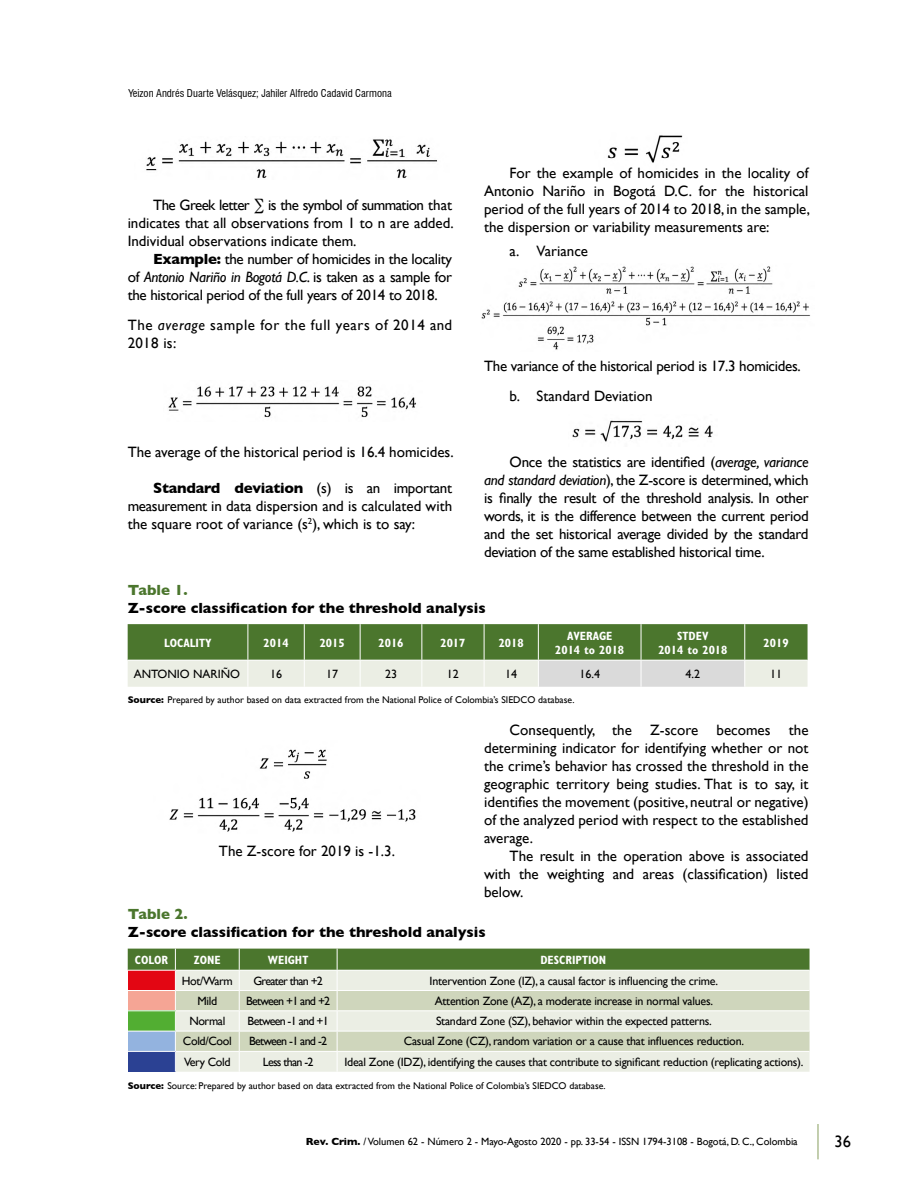
<style>
.page{position:relative;width:915px;height:1191px;background:#fff}
.page>*{position:absolute;margin:0;border:0;box-sizing:border-box;transform-origin:0 0}
.t1{font:16.5px "Gill Sans";color:#000}
.t2{font:15px/18px "Gill Sans";color:#000;text-align:justify}
.t3{font:700 15px "Gill Sans";color:#000}
.t4{font:15px "Gill Sans";letter-spacing:-.02em;color:#000}
.t5{font:15px/18px "Gill Sans";letter-spacing:.04em;color:#000}
.t6{font:700 15px "Gill Sans";letter-spacing:-.005em;color:#4b762d}
.t7{font:12px "Gill Sans";letter-spacing:-.02em;color:#000}
.t8{font:700 condensed 12px/14.4px "Gill Sans";color:#fff;text-align:center}
.t9{font:12px "Gill Sans";letter-spacing:-.06em;color:#000}
.t10{font:12px "Gill Sans";color:#000}
.t11{font:10.5px "Gill Sans";color:#000}
.t12{font:condensed 10.5px "Swiss 721 BT";color:#000}
.t13{font:9.75px "Gill Sans";color:#000}
.s1{font-weight:700}
.s2{font-style:italic}
</style>
<div class="page">
<hr style="left:816px;top:1124px;width:2px;height:35px;background:#afbf94">
<svg style="left:128px;top:624px;width:679px;height:62px;background:#8ea87b"></svg>
<img style="left:169px;top:749px;width:247px;height:83px">
<svg style="left:128px;top:948px;width:681px;height:123px;background:#c3ccb4"></svg>
<img style="left:481px;top:266px;width:330px;height:84px">
<img style="left:168px;top:386px;width:248px;height:32px">
<img style="left:146px;top:139px;width:291px;height:40px">
<img style="left:572px;top:420px;width:141px;height:22px">
<img style="left:607px;top:135px;width:76px;height:28px">
<p class="t12" style="left:128px;top:87px;width:265px">Yeizon Andrés Duarte Velásquez; Jahiler Alfredo Cadavid Carmona</p>
<p class="t2" style="left:128px;top:195px;width:327px;text-indent:26px">The Greek letter ∑ is the symbol of summation that indicates that all observations from 1 to n are added.<br>Individual observations indicate them.</p>
<p class="t2" style="left:128px;top:249px;width:326px;text-indent:26px"><span class="s1">Example:</span> the number of homicides in the locality of <span class="s2">Antonio Nariño in Bogotá D.C</span>. is taken as a sample for the historical period of the full years of 2014 to 2018.</p>
<p class="t5" style="left:128px;top:315px;width:326px">The <span class="s2">average</span> sample for the full years of 2014 and<br>2018 is:</p>
<p class="t2" style="left:128px;top:442px;width:327px">The average of the historical period is 16.4 homicides.</p>
<p class="t2" style="left:128px;top:478px;width:326px;text-indent:26px"><span class="s1">Standard deviation</span> (s) is an important measurement in data dispersion and is calculated with the square root of variance (s<sup>2</sup>), which is to say:</p>
<p class="t2" style="left:484px;top:164px;width:327px;text-indent:26px">For the example of homicides in the locality of Antonio Nariño in Bogotá D.C. for the historical period of the full years of 2014 to 2018, in the sample, the dispersion or variability measurements are:</p>
<p class="t2" style="left:509px;top:242px;width:80px">a. Variance</p>
<p class="t4" style="left:484px;top:357px;width:318px">The variance of the historical period is 17.3 homicides.</p>
<p class="t2" style="left:509px;top:386px;width:144px">b. Standard Deviation</p>
<p class="t2" style="left:484px;top:453px;width:326px;text-indent:26px">Once the statistics are identified (<span class="s2">average, variance and standard deviation</span>), the Z-score is determined, which is finally the result of the threshold analysis. In other words, it is the difference between the current period and the set historical average divided by the standard deviation of the same established historical time.</p>
<p class="t6" style="left:128px;top:578px;width:61px">Table 1.</p>
<p class="t3" style="left:128px;top:596px;width:359px">Z-score classification for the threshold analysis</p>
<p class="t8" style="left:164px;top:635px;width:49px">LOCALITY</p>
<p class="t8" style="left:263px;top:635px;width:27px">2014</p>
<p class="t8" style="left:319px;top:635px;width:27px">2015</p>
<p class="t8" style="left:378px;top:635px;width:27px">2016</p>
<p class="t8" style="left:440px;top:635px;width:27px">2017</p>
<p class="t8" style="left:498px;top:635px;width:27px">2018</p>
<p class="t8" style="left:555px;top:628px;width:71px">AVERAGE<br>2014 to 2018</p>
<p class="t8" style="left:658px;top:628px;width:71px">STDEV<br>2014 to 2018</p>
<p class="t8" style="left:763px;top:635px;width:27px">2019</p>
<p class="t10" style="left:134px;top:666px;width:108px">ANTONIO NARIÑO</p>
<p class="t7" style="left:270px;top:666px;width:13px">16</p>
<p class="t7" style="left:326px;top:666px;width:13px">17</p>
<p class="t7" style="left:385px;top:666px;width:13px">23</p>
<p class="t7" style="left:447px;top:666px;width:13px">12</p>
<p class="t7" style="left:505px;top:666px;width:13px">14</p>
<p class="t7" style="left:579px;top:666px;width:22px">16.4</p>
<p class="t7" style="left:685px;top:666px;width:16px">4.2</p>
<p class="t7" style="left:769px;top:666px;width:13px">11</p>
<p class="t13" style="left:128px;top:693px;width:448px"><span class="s1">Source:</span> Prepared by author based on data extracted from the National Police of Colombia’s SIEDCO database.</p>
<p class="t2" style="left:219px;top:841px;width:177px">The Z-score for 2019 is -1.3.</p>
<p class="t2" style="left:484px;top:720px;width:326px;text-indent:26px">Consequently, the Z-score becomes the determining indicator for identifying whether or not the crime’s behavior has crossed the threshold in the geographic territory being studies. That is to say, it identifies the movement (positive, neutral or negative) of the analyzed period with respect to the established average.</p>
<p class="t2" style="left:484px;top:846px;width:326px;text-indent:26px">The result in the operation above is associated with the weighting and areas (classification) listed below.</p>
<p class="t6" style="left:128px;top:902px;width:61px">Table 2.</p>
<p class="t3" style="left:128px;top:920px;width:359px">Z-score classification for the threshold analysis</p>
<p class="t8" style="left:135px;top:952px;width:35px">COLOR</p>
<p class="t8" style="left:194px;top:952px;width:28px">ZONE</p>
<p class="t8" style="left:268px;top:952px;width:42px">WEIGHT</p>
<p class="t8" style="left:540px;top:952px;width:67px">DESCRIPTION</p>
<p class="t7" style="left:182px;top:973px;width:53px">Hot/Warm</p>
<p class="t9" style="left:253px;top:973px;width:71px">Greater than +2</p>
<p class="t7" style="left:429px;top:973px;width:290px">Intervention Zone (IZ), a causal factor is influencing the crime.</p>
<p class="t7" style="left:197px;top:993px;width:21px">Mild</p>
<p class="t9" style="left:246px;top:993px;width:86px">Between +1 and +2</p>
<p class="t7" style="left:434px;top:993px;width:280px">Attention Zone (AZ), a moderate increase in normal values.</p>
<p class="t7" style="left:189px;top:1014px;width:37px">Normal</p>
<p class="t9" style="left:247px;top:1014px;width:83px">Between -1 and +1</p>
<p class="t7" style="left:436px;top:1014px;width:277px">Standard Zone (SZ), behavior within the expected patterns.</p>
<p class="t7" style="left:183px;top:1034px;width:50px">Cold/Cool</p>
<p class="t9" style="left:249px;top:1034px;width:79px">Between -1 and -2</p>
<p class="t7" style="left:403px;top:1034px;width:341px">Casual Zone (CZ), random variation or a cause that influences reduction.</p>
<p class="t7" style="left:184px;top:1054px;width:48px">Very Cold</p>
<p class="t9" style="left:263px;top:1054px;width:52px">Less than -2</p>
<p class="t7" style="left:344px;top:1054px;width:460px">Ideal Zone (IDZ), identifying the causes that contribute to significant reduction (replicating actions).</p>
<p class="t13" style="left:128px;top:1080px;width:479px"><span class="s1">Source:</span> Source: Prepared by author based on data extracted from the National Police of Colombia’s SIEDCO database.</p>
<p class="t11" style="left:306px;top:1135px;width:493px"><span class="s1">Rev. Crim.</span> / Volumen 62 - Número 2 - Mayo-Agosto 2020 - pp. 33-54 - ISSN 1794-3108 - Bogotá, D. C., Colombia</p>
<p class="t1" style="left:834px;top:1131px;width:18px">36</p>
</div>
